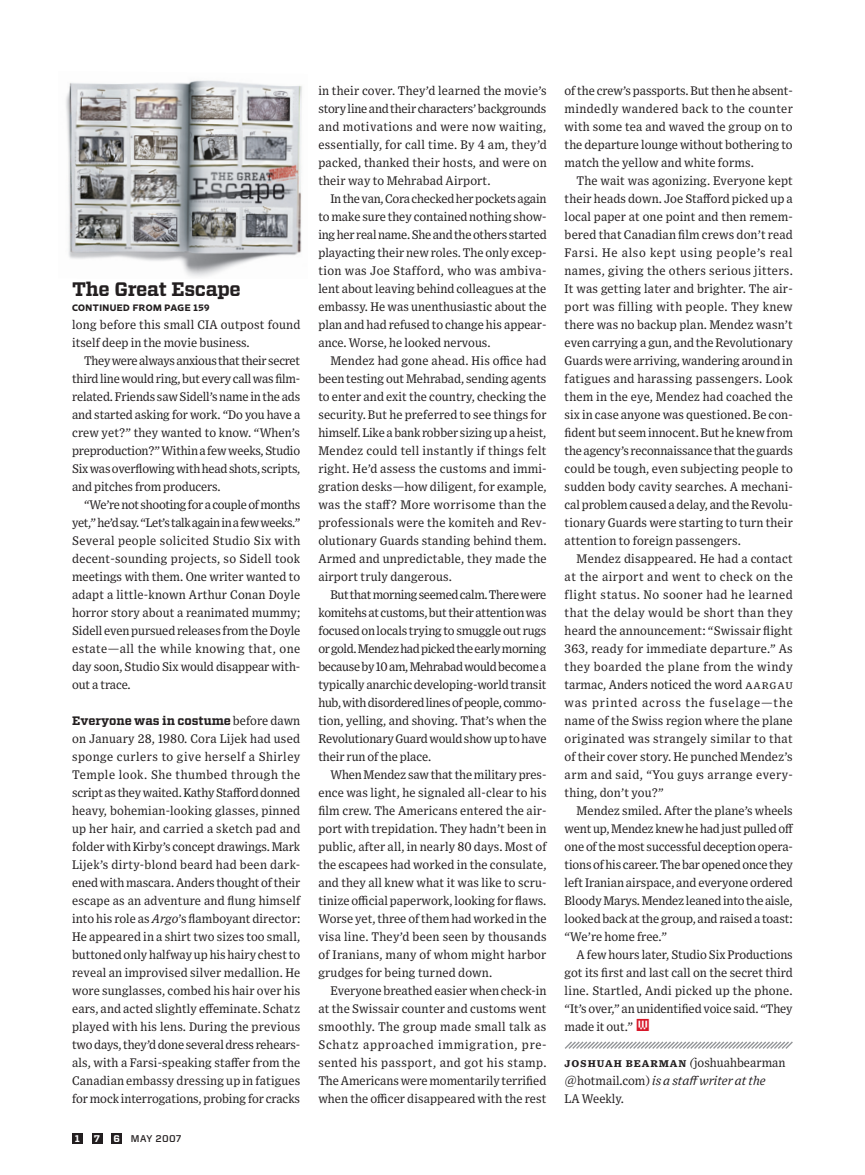
<style>
.page{position:relative;width:865px;height:1175px;background:#fff}
.page>*{position:absolute;margin:0;border:0;box-sizing:border-box;transform-origin:0 0}
.t1{font:700 19.5px "Vitesse";letter-spacing:-.015em;color:#231f20}
.t2{font:12.15px/18px "Exchange Text";color:#231f20;text-align:justify}
.t3{font:700 12.15px "Vitesse";color:#231f20}
.t4{font:500 9.75px "Vitesse Sans";color:#231f20}
.t5{font:700 9.75px "Vitesse";color:#fff}
.t6{font:700 9.3px "Retina Display";letter-spacing:.05em;color:#231f20}
.s1{font-family:"Exchange Text";font-weight:400}
.s2{font-style:italic}
.s3{font-family:"Vitesse";font-weight:700;color:#fff}
.s4{font-weight:700}
</style>
<div class="page">
<div style="left:72px;top:1133px;width:11px;height:10px;background:#231f20"></div>
<div style="left:92px;top:1133px;width:10px;height:10px;background:#231f20"></div>
<div style="left:111px;top:1133px;width:11px;height:10px;background:#231f20"></div>
<img style="left:66px;top:80px;width:236px;height:197px">
<svg style="left:565px;top:1041px;width:228px;height:8px"></svg>
<h1 class="t1" style="left:72px;top:276px;width:170px">The Great Escape</h1>
<p class="t6" style="left:72px;top:302px;width:139px">CONTINUED FROM PAGE 159</p>
<p class="t2" style="left:72px;top:314px;width:230px">long before this small CIA outpost found itself deep in the movie business.</p>
<p class="t2" style="left:72px;top:350px;width:230px;text-indent:12px">They were always anxious that their secret third line would ring, but every call was film&shy;related. Friends saw Sidell’s name in the ads and started asking for work. “Do you have a crew yet?” they wanted to know. “When’s preproduction?” Within a few weeks, Studio Six was overflowing with head shots, scripts, and pitches from producers.</p>
<p class="t2" style="left:72px;top:494px;width:230px;text-indent:12px">“We’re not shooting for a couple of months yet,” he’d say. “Let’s talk again in a few weeks.” Several people solicited Studio Six with decent-sounding projects, so Sidell took meetings with them. One writer wanted to adapt a little-known Arthur Conan Doyle horror story about a reanimated mummy; Sidell even pursued releases from the Doyle estate—all the while knowing that, one day soon, Studio Six would disappear with&shy;out a trace.</p>
<p class="t3" style="left:72px;top:712px;width:229px">Everyone was in costume <span class="s1">before dawn</span></p>
<p class="t2" style="left:72px;top:728px;width:230px">on January 28, 1980. Cora Lijek had used sponge curlers to give herself a Shirley Temple look. She thumbed through the script as they waited. Kathy Stafford donned heavy, bohemian-looking glasses, pinned up her hair, and carried a sketch pad and folder with Kirby’s concept drawings. Mark Lijek’s dirty-blond beard had been dark&shy;ened with mascara. Anders thought of their escape as an adventure and flung himself into his role as <span class="s2">Argo</span>’s flamboyant director:<br>He appeared in a shirt two sizes too small, buttoned only halfway up his hairy chest to reveal an improvised silver medallion. He wore sunglasses, combed his hair over his ears, and acted slightly effeminate. Schatz played with his lens. During the previous two days, they’d done several dress rehears&shy;als, with a Farsi-speaking staffer from the Canadian embassy dressing up in fatigues for mock interrogations, probing for cracks</p>
<p class="t5" style="left:75px;top:1131px;width:6px">1</p>
<p class="t5" style="left:94px;top:1131px;width:8px">7</p>
<p class="t4" style="left:113px;top:1131px;width:26px"><span class="s3">6</span> MAY</p>
<p class="t4" style="left:155px;top:1131px;width:28px">2007</p>
<p class="t2" style="left:318px;top:80px;width:230px">in their cover. They’d learned the movie’s story line and their characters’ backgrounds and motivations and were now waiting, essentially, for call time. By 4 am, they’d packed, thanked their hosts, and were on their way to Mehrabad Airport.</p>
<p class="t2" style="left:318px;top:188px;width:230px;text-indent:12px">In the van, Cora checked her pockets again to make sure they contained nothing show&shy;ing her real name. She and the others started playacting their new roles. The only excep&shy;tion was Joe Stafford, who was ambiva&shy;lent about leaving behind colleagues at the embassy. He was unenthusiastic about the plan and had refused to change his appear&shy;ance. Worse, he looked nervous.</p>
<p class="t2" style="left:318px;top:350px;width:230px;text-indent:12px">Mendez had gone ahead. His office had been testing out Mehrabad, sending agents to enter and exit the country, checking the security. But he preferred to see things for himself. Like a bank robber sizing up a heist, Mendez could tell instantly if things felt right. He’d assess the customs and immi&shy;gration desks—how diligent, for example, was the staff? More worrisome than the professionals were the komiteh and Rev&shy;olutionary Guards standing behind them.<br>Armed and unpredictable, they made the airport truly dangerous.</p>
<p class="t2" style="left:318px;top:584px;width:230px;text-indent:12px">But that morning seemed calm. There were komitehs at customs, but their attention was focused on locals trying to smuggle out rugs or gold. Mendez had picked the early morning because by 10 am, Mehrabad would become a typically anarchic developing-world transit hub, with disordered lines of people, commo&shy;tion, yelling, and shoving. That’s when the Revolutionary Guard would show up to have their run of the place.</p>
<p class="t2" style="left:318px;top:764px;width:230px;text-indent:12px">When Mendez saw that the military pres&shy;ence was light, he signaled all-clear to his film crew. The Americans entered the air&shy;port with trepidation. They hadn’t been in public, after all, in nearly 80 days. Most of the escapees had worked in the consulate, and they all knew what it was like to scru&shy;tinize official paperwork, looking for flaws.<br>Worse yet, three of them had worked in the visa line. They’d been seen by thousands of Iranians, many of whom might harbor grudges for being turned down.</p>
<p class="t2" style="left:318px;top:980px;width:230px;text-indent:12px">Everyone breathed easier when check-in at the Swissair counter and customs went smoothly. The group made small talk as Schatz approached immigration, pre&shy;sented his passport, and got his stamp.<br>The Americans were momentarily terrified when the officer disappeared with the rest</p>
<p class="t2" style="left:564px;top:80px;width:230px">of the crew’s passports. But then he absent&shy;mindedly wandered back to the counter with some tea and waved the group on to the departure lounge without bothering to match the yellow and white forms.</p>
<p class="t2" style="left:564px;top:170px;width:230px;text-indent:12px">The wait was agonizing. Everyone kept their heads down. Joe Stafford picked up a local paper at one point and then remem&shy;bered that Canadian film crews don’t read Farsi. He also kept using people’s real names, giving the others serious jitters.<br>It was getting later and brighter. The air&shy;port was filling with people. They knew there was no backup plan. Mendez wasn’t even carrying a gun, and the Revolutionary Guards were arriving, wandering around in fatigues and harassing passengers. Look them in the eye, Mendez had coached the six in case anyone was questioned. Be con&shy;fident but seem innocent. But he knew from the agency’s reconnaissance that the guards could be tough, even subjecting people to sudden body cavity searches. A mechani&shy;cal problem caused a delay, and the Revolu&shy;tionary Guards were starting to turn their attention to foreign passengers.</p>
<p class="t2" style="left:564px;top:548px;width:230px;text-indent:12px">Mendez disappeared. He had a contact at the airport and went to check on the flight status. No sooner had he learned that the delay would be short than they heard the announcement: “Swissair flight 363, ready for immediate departure.” As they boarded the plane from the windy tarmac, Anders noticed the word aargau was printed across the fuselage—the name of the Swiss region where the plane originated was strangely similar to that of their cover story. He punched Mendez’s arm and said, “You guys arrange every&shy;thing, don’t you?”</p>
<p class="t2" style="left:564px;top:800px;width:230px;text-indent:12px">Mendez smiled. After the plane’s wheels went up, Mendez knew he had just pulled off one of the most successful deception opera&shy;tions of his career. The bar opened once they left Iranian airspace, and everyone ordered Bloody Marys. Mendez leaned into the aisle, looked back at the group, and raised a toast: “We’re home free.”</p>
<p class="t2" style="left:564px;top:944px;width:230px;text-indent:12px">A few hours later, Studio Six Productions got its first and last call on the secret third line. Startled, Andi picked up the phone. “It’s over,” an unidentified voice said. “They made it out.”</p>
<p class="t2" style="left:564px;top:1052px;width:222px;text-align:left"><span class="s4">joshuah bearman</span> <span class="s2">(</span>joshuahbearman @hotmail.com) <span class="s2">is a staff writer at the<br></span>LA Weekly.</p>
</div>
